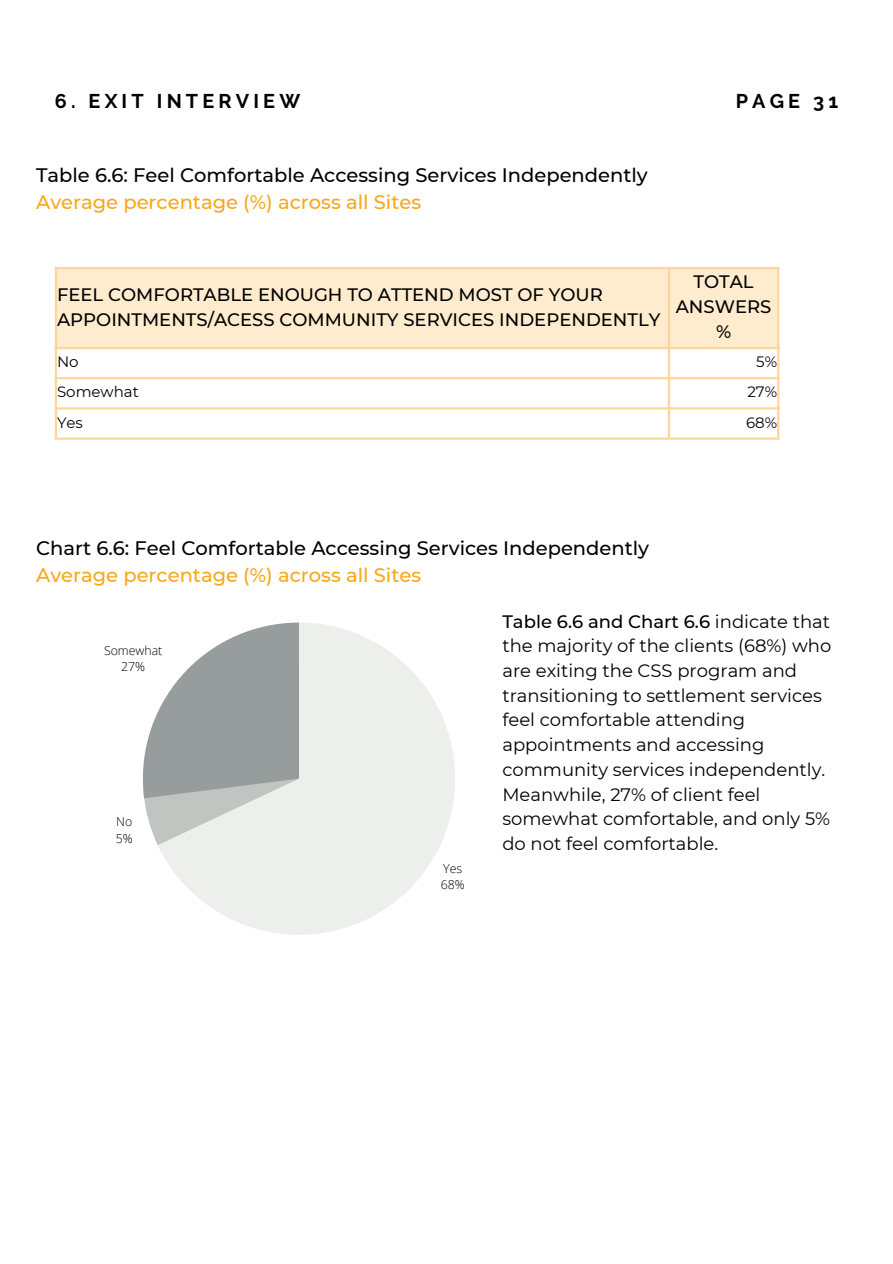
<style>
.page{position:relative;width:893px;height:1264px;background:#fff}
.page>*{position:absolute;margin:0;border:0;box-sizing:border-box;transform-origin:0 0}
.t1{font:700 19.8px "Raleway";letter-spacing:.21em;color:#000}
.t2{font:500 19.5px "Montserrat";color:#000}
.t3{font:500 19.5px "Montserrat";color:#faa719}
.t4{font:18px/24.8px "Montserrat";color:#000}
.t5{font:500 18px/24.8px "Montserrat";color:#000}
.t6{font:15px "Montserrat";color:#000}
.t7{font:300 12.3px/16.8px "Open Sans";color:#000}
.s1{font-weight:500}
</style>
<div class="page">
<svg style="left:158px;top:623px;width:297px;height:311px;fill:#ecefeb"></svg>
<svg style="left:143px;top:622px;width:156px;height:223px"></svg>
<div style="left:57px;top:269px;width:720px;height:78px;background:#ffebcd"></div>
<hr style="left:55px;top:269px;width:2px;height:168px;background:#ffd699">
<hr style="left:667px;top:269px;width:3px;height:168px;background:#ffd699">
<hr style="left:777px;top:269px;width:2px;height:168px;background:#ffd699">
<hr style="left:55px;top:267px;width:724px;height:2px;background:#ffd699">
<hr style="left:55px;top:347px;width:724px;height:2px;background:#ffd699">
<hr style="left:55px;top:377px;width:724px;height:2px;background:#ffd699">
<hr style="left:55px;top:407px;width:724px;height:2px;background:#ffd699">
<hr style="left:55px;top:437px;width:724px;height:3px;background:#ffd699">
<p class="t1" style="left:55px;top:89px;width:247px">6. EXIT INTERVIEW</p>
<p class="t1" style="left:735px;top:89px;width:104px">PAGE 31</p>
<p class="t2" style="left:36px;top:163px;width:613px">Table 6.6: Feel Comfortable Accessing Services Independently</p>
<p class="t3" style="left:36px;top:190px;width:386px">Average percentage (%) across all Sites</p>
<p class="t5" style="left:57px;top:282px;width:604px">FEEL COMFORTABLE ENOUGH TO ATTEND MOST OF YOUR<br>APPOINTMENTS/ACESS COMMUNITY SERVICES INDEPENDENTLY</p>
<p class="t5" style="left:675px;top:269px;width:97px;text-align:center">TOTAL<br>ANSWERS %</p>
<p class="t6" style="left:57px;top:352px;width:23px">No</p>
<p class="t6" style="left:756px;top:352px;width:22px">5%</p>
<p class="t6" style="left:57px;top:383px;width:83px">Somewhat</p>
<p class="t6" style="left:747px;top:383px;width:31px">27%</p>
<p class="t6" style="left:57px;top:413px;width:27px">Yes</p>
<p class="t6" style="left:746px;top:413px;width:33px">68%</p>
<p class="t2" style="left:36px;top:536px;width:614px">Chart 6.6: Feel Comfortable Accessing Services Independently</p>
<p class="t3" style="left:36px;top:563px;width:386px">Average percentage (%) across all Sites</p>
<p class="t4" style="left:502px;top:608px;width:330px"><span class="s1">Table 6.6 and Chart 6.6</span> indicate that the majority of the clients (68%) who are exiting the CSS program and transitioning to settlement services feel comfortable attending appointments and accessing community services independently.<br>Meanwhile, 27% of client feel somewhat comfortable, and only 5% do not feel comfortable.</p>
<p class="t7" style="left:440px;top:859px;width:25px">Yes<br>68%</p>
<p class="t7" style="left:104px;top:641px;width:60px;text-align:center">Somewhat<br>27%</p>
<p class="t7" style="left:116px;top:812px;width:18px">No<br>5%</p>
</div>
